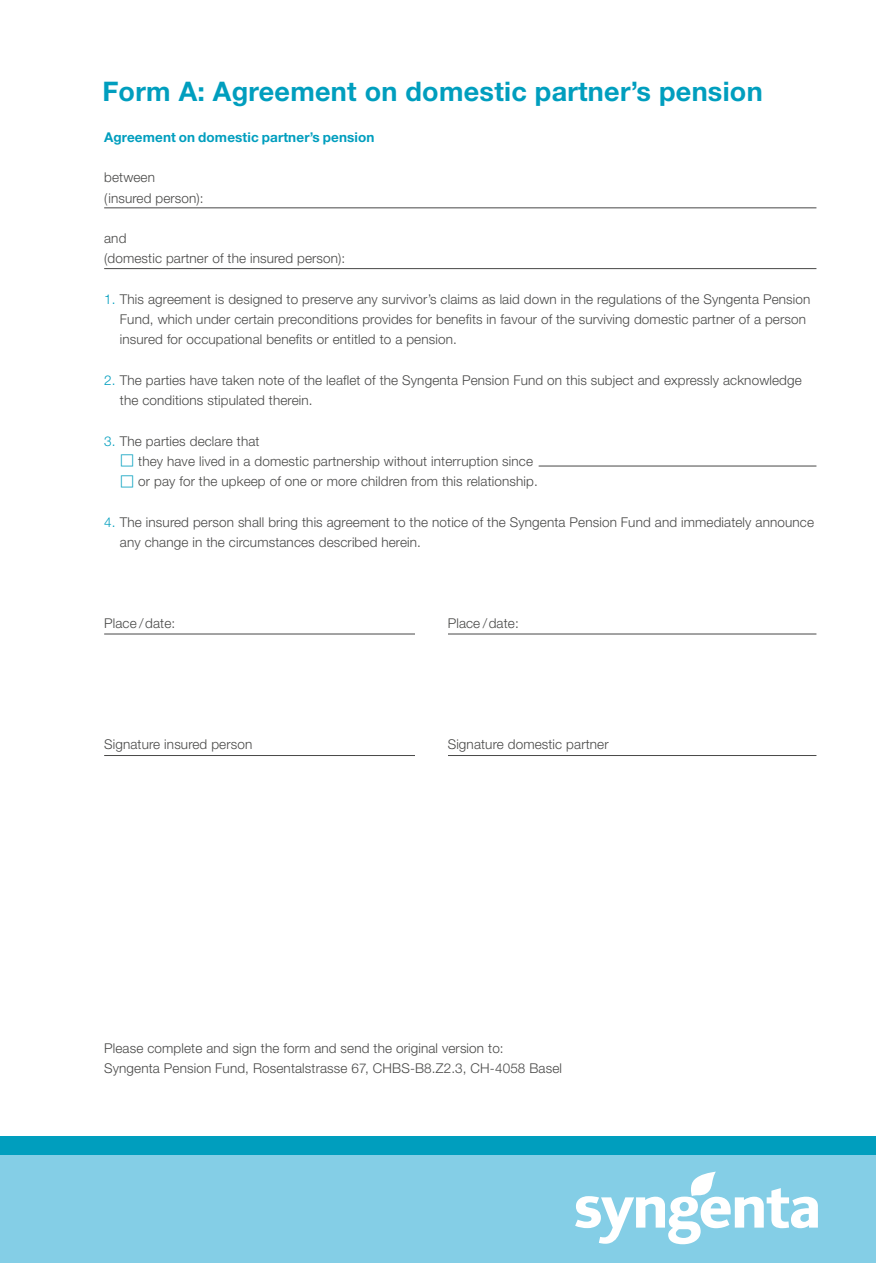
<style>
.page{position:relative;width:876px;height:1263px;background:#fff}
.page>*{position:absolute;margin:0;border:0;box-sizing:border-box;transform-origin:0 0}
.HAUPTTITEL{font:700 27px "Helvetica Neue LT Std";letter-spacing:.01em;color:#009ebe}
.BODY{font:300 13.5px/20.2px "Helvetica Neue LT Std";letter-spacing:.01em;color:#484847}
.Formularfelder{font:300 13.5px "Helvetica Neue LT Std";letter-spacing:.01em;color:#484847}
.LEAD_blau{font:700 13.5px "Helvetica Neue LT Std";letter-spacing:.01em;color:#009ebe}
.s1{color:#009ebe}
</style>
<div class="page">
<div style="left:0;top:1154px;width:876px;height:109px;background:#84cee6"></div>
<div style="left:0;top:1136px;width:876px;height:18px;background:#009ebe"></div>
<svg style="left:575px;top:1172px;width:243px;height:72px"></svg>
<hr style="left:104px;top:208px;width:712px;height:1px;background:#484847">
<hr style="left:104px;top:268px;width:712px;height:1px;background:#484847">
<hr style="left:104px;top:634px;width:712px;height:1px;background:#484847">
<hr style="left:104px;top:755px;width:712px;height:1px;background:#484847">
<hr style="left:539px;top:466px;width:277px;height:1px;background:#484847">
<div style="left:415px;top:630px;width:33px;height:6px;background:#fff"></div>
<div style="left:415px;top:752px;width:33px;height:6px;background:#fff"></div>
<p class="HAUPTTITEL" style="left:102px;top:75px;width:662px">Form A: Agreement on domestic partner’s pension</p>
<p class="LEAD_blau" style="left:104px;top:129px;width:272px">Agreement on domestic partner’s pension</p>
<p class="BODY" style="left:104px;top:167px;width:52px">between</p>
<p class="BODY" style="left:104px;top:187px;width:101px">(insured person):</p>
<p class="BODY" style="left:104px;top:228px;width:24px">and</p>
<p class="BODY" style="left:104px;top:248px;width:243px">(domestic partner of the insured person):</p>
<p class="BODY" style="left:120px;top:289px;width:692px;text-indent:-16px"><span class="s1">1.</span> This agreement is designed to preserve any survivor’s claims as laid down in the regulations of the Syngenta Pension<br>Fund, which under certain preconditions provides for benefits in favour of the surviving domestic partner of a person insured for occupational benefits or entitled to a pension.</p>
<p class="BODY" style="left:120px;top:370px;width:683px;text-indent:-16px"><span class="s1">2.</span> The parties have taken note of the leaflet of the Syngenta Pension Fund on this subject and expressly acknowledge the conditions stipulated therein.</p>
<p class="BODY" style="left:104px;top:430px;width:157px"><span class="s1">3.</span> The parties declare that</p>
<p class="BODY" style="left:138px;top:451px;width:396px">they have lived in a domestic partnership without interruption since</p>
<p class="BODY" style="left:138px;top:471px;width:401px">or pay for the upkeep of one or more children from this relationship.</p>
<p class="BODY" style="left:120px;top:511px;width:696px;text-indent:-16px"><span class="s1">4.</span> The insured person shall bring this agreement to the notice of the Syngenta Pension Fund and immediately announce any change in the circumstances described herein.</p>
<p class="Formularfelder" style="left:104px;top:615px;width:73px">Place /date:</p>
<p class="Formularfelder" style="left:448px;top:615px;width:73px">Place /date:</p>
<p class="Formularfelder" style="left:104px;top:736px;width:150px">Signature insured person</p>
<p class="Formularfelder" style="left:448px;top:736px;width:162px">Signature domestic partner</p>
<p class="BODY" style="left:104px;top:1038px;width:401px">Please complete and sign the form and send the original version to:</p>
<p class="BODY" style="left:104px;top:1058px;width:459px">Syngenta Pension Fund, Rosentalstrasse 67, CHBS-B8.Z2.3, CH-4058 Basel</p>
</div>
